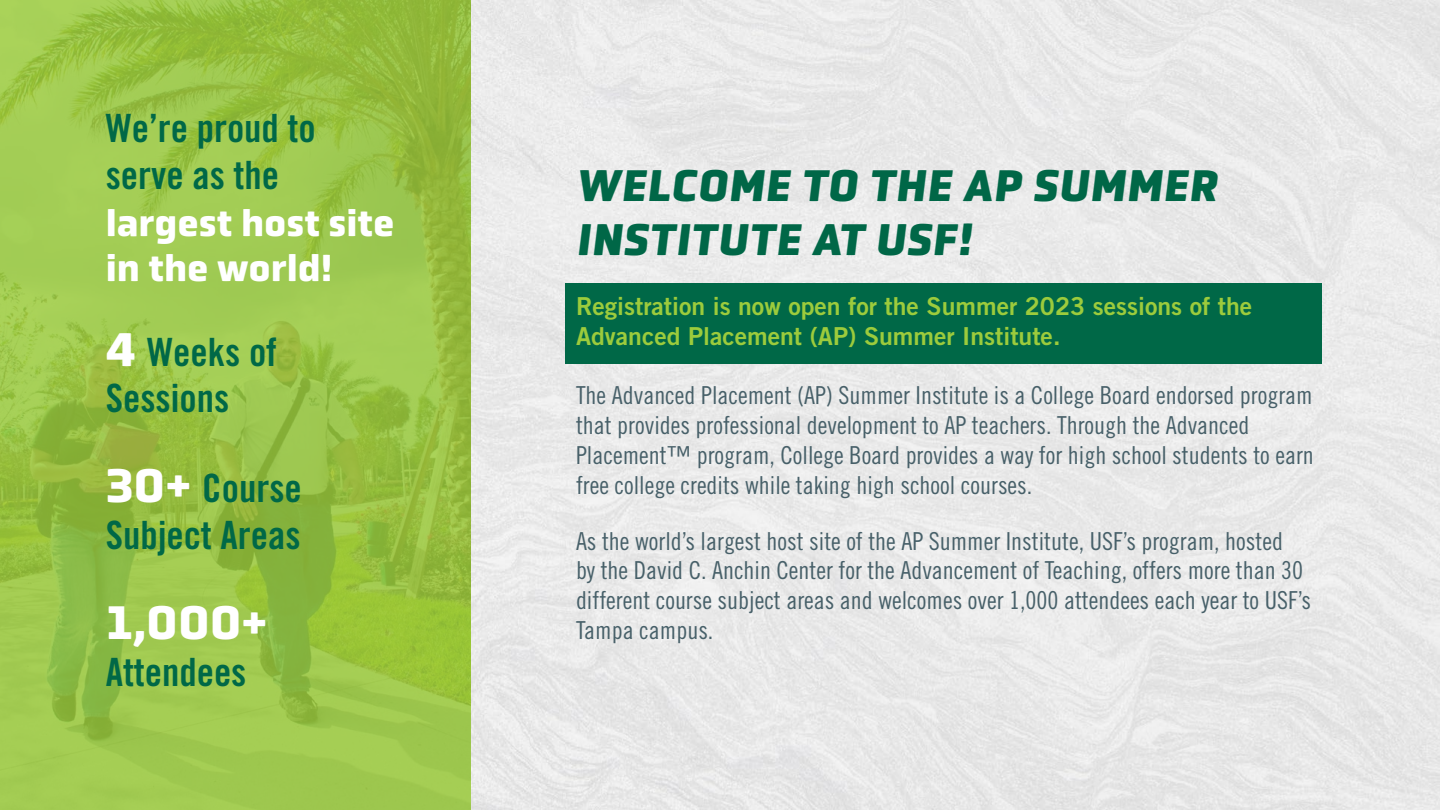
<style>
.page{position:relative;width:1440px;height:810px;background:#fff}
.page>*{position:absolute;margin:0;border:0;box-sizing:border-box;transform-origin:0 0}
.t1{font:700 48px "Obvia";color:#fff}
.t2{font:italic 900 45px/54px "Obvia";letter-spacing:.015em;color:#006747}
.t3{font:39px/46.8px "Trade Gothic LT Std Bd Cn 20";color:#006847}
.t4{font:700 37.5px/45px "Obvia";color:#fff}
.t5{font:24.75px/29.7px "Trade Gothic LT Std Cn 18";color:#476069}
.t6{font:24.75px/29.7px "Trade Gothic LT Std Bd 2";color:#9ccb3c}
.s1{font-family:"Obvia";font-weight:700;font-size:48px;color:#fff}
</style>
<div class="page">
<div style="left:470px;top:0;width:970px;height:810px;background:#e9e9e9"></div>
<div style="left:565px;top:283px;width:757px;height:80px;background:#006847"></div>
<img style="left:0;top:0;width:470px;height:810px">
<h3 class="t3" style="left:106px;top:105px;width:212px">We’re proud to serve as the</h3>
<h3 class="t4" style="left:106px;top:200px;width:290px">largest host site in the world!</h3>
<h3 class="t3" style="left:106px;top:328px;width:173px"><span class="s1">4</span> Weeks of<br>Sessions</h3>
<h3 class="t3" style="left:106px;top:465px;width:198px"><span class="s1">30+</span> Course<br>Subject Areas</h3>
<h1 class="t1" style="left:106px;top:594px;width:163px">1,000+</h1>
<h3 class="t3" style="left:106px;top:648px;width:142px">Attendees</h3>
<h2 class="t2" style="left:576px;top:159px;width:643px">WELCOME TO THE AP SUMMER<br>INSTITUTE AT USF!</h2>
<p class="t6" style="left:576px;top:291px;width:678px">Registration is now open for the Summer 2023 sessions of the<br>Advanced Placement (AP) Summer Institute.</p>
<p class="t5" style="left:576px;top:381px;width:739px">The Advanced Placement (AP) Summer Institute is a College Board endorsed program that provides professional development to AP teachers. Through the Advanced Placement™ program, College Board provides a way for high school students to earn free college credits while taking high school courses.</p>
<p class="t5" style="left:576px;top:526px;width:737px">As the world’s largest host site of the AP Summer Institute, USF’s program, hosted<br>by the David C. Anchin Center for the Advancement of Teaching, offers more than 30 different course subject areas and welcomes over 1,000 attendees each year to USF’s Tampa campus.</p>
</div>
